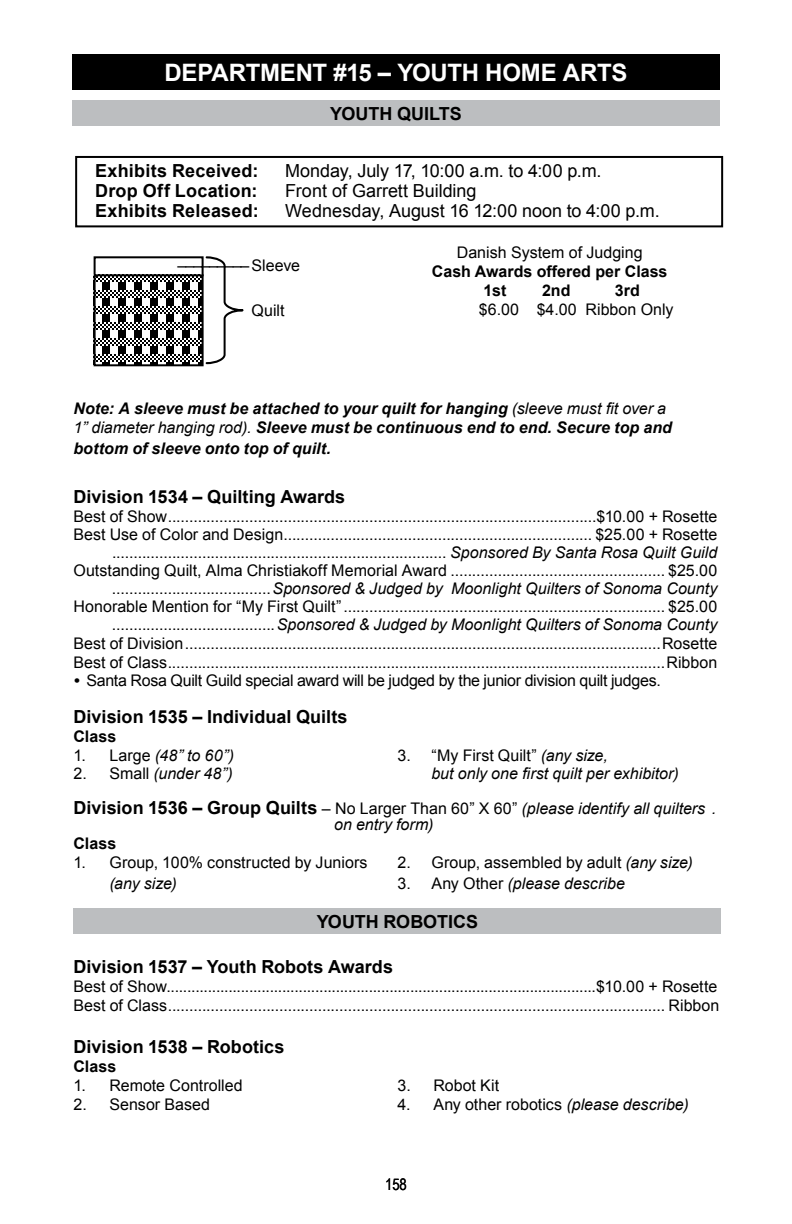
<style>
.page{position:relative;width:792px;height:1224px;background:#fff}
.page>*{position:absolute;margin:0;border:0;box-sizing:border-box;transform-origin:0 0}
.t1{font:700 24px "Arial";letter-spacing:-.01em;color:#fff}
.t2{font:700 18px "Arial";letter-spacing:.005em;color:#000}
.t3{font:18px "Arial";letter-spacing:-.005em;color:#000}
.t4{font:16px/18.2px "Arial";color:#000;text-align:right}
.t5{font:italic 16px/35px "Arial";letter-spacing:.005em;color:#000}
.t6{font:italic 700 16px/19px "Arial";letter-spacing:.005em;color:#000}
.t7{font:16px "Arial";letter-spacing:-.02em;color:#000}
.t8{font:700 16px/19px "Arial";color:#000}
.t9{font:16px "Arial Narrow";color:#000}
.s1{font-weight:400}
.s2{font-style:italic}
.s3{font-weight:700;font-style:italic}
.s4{font-style:normal}
.s5{font-weight:700;font-style:normal;font-size:18px}
</style>
<div class="page">
<div style="left:72px;top:54px;width:648px;height:36px;background:#000"></div>
<div style="left:72px;top:101px;width:648px;height:25px;background:#bcbec0"></div>
<div style="left:75px;top:156px;width:648px;height:71px;border:2px solid #000"></div>
<div style="left:94px;top:256px;width:110px;height:20px;border:2px solid #000"></div>
<svg style="left:97px;top:277px;width:104px;height:86px"></svg>
<div style="left:94px;top:274px;width:110px;height:92px;border:2px solid #000"></div>
<svg style="left:205px;top:256px;width:39px;height:109px"></svg>
<div style="left:73px;top:909px;width:648px;height:25px;background:#bcbec0"></div>
<h1 class="t1" style="left:165px;top:57px;width:464px">DEPARTMENT #15 – YOUTH HOME ARTS</h1>
<p class="t2" style="left:330px;top:102px;width:133px">YOUTH QUILTS</p>
<p class="t2" style="left:95px;top:159px;width:165px">Exhibits Received:</p>
<p class="t3" style="left:285px;top:159px;width:318px">Monday, July 17, 10:00 a.m. to 4:00 p.m.</p>
<p class="t2" style="left:95px;top:179px;width:164px">Drop Off Location:</p>
<p class="t3" style="left:285px;top:179px;width:193px">Front of Garrett Building</p>
<p class="t2" style="left:95px;top:199px;width:165px">Exhibits Released:</p>
<p class="t3" style="left:285px;top:199px;width:376px">Wednesday, August 16 12:00 noon to 4:00 p.m.</p>
<p class="t4" style="left:178px;top:257px;width:124px">––––––––– Sleeve</p>
<p class="t4" style="left:252px;top:301px;width:34px">Quilt</p>
<p class="t4" style="left:457px;top:243px;width:187px">Danish System of Judging</p>
<p class="t8" style="left:483px;top:262px;width:186px;text-indent:-51px">Cash Awards offered per Class<br>1st</p>
<p class="t8" style="left:542px;top:281px;width:30px">2nd</p>
<p class="t8" style="left:615px;top:281px;width:26px">3rd</p>
<p class="t4" style="left:479px;top:300px;width:196px">$6.00 $4.00 Ribbon Only</p>
<p class="t6" style="left:73px;top:400px;width:600px">Note: A sleeve must be attached to your quilt for hanging <span class="s1">(sleeve must fit over a<br>1” diameter hanging rod).</span> Sleeve must be continuous end to end. Secure top and</p>
<p class="t6" style="left:73px;top:440px;width:259px">bottom of sleeve onto top of quilt.</p>
<p class="t2" style="left:73px;top:485px;width:273px">Division 1534 – Quilting Awards</p>
<p class="t4" style="left:73px;top:508px;width:646px">Best of Show....................................................................................................$10.00 + Rosette Best Use of Color and Design........................................................................ $25.00 + Rosette .............................................................................. <span class="s2">Sponsored By Santa Rosa Quilt Guild </span>Outstanding Quilt, Alma Christiakoff Memorial Award .................................................. $25.00 .....................................<span class="s2">Sponsored &amp; Judged by Moonlight Quilters of Sonoma County </span>Honorable Mention for “My First Quilt”........................................................................... $25.00 ......................................<span class="s2">Sponsored &amp; Judged by Moonlight Quilters of Sonoma County<br></span>Best of Division...............................................................................................................Rosette Best of Class....................................................................................................................Ribbon</p>
<p class="t7" style="left:73px;top:670px;width:589px"><span class="s3">•</span> Santa Rosa Quilt Guild special award will be judged by the junior division quilt judges.</p>
<p class="t2" style="left:73px;top:705px;width:276px">Division 1535 – Individual Quilts</p>
<p class="t8" style="left:73px;top:728px;width:45px">Class</p>
<p class="t5" style="left:73px;top:738px;width:162px"><span class="s4">1. Large</span> (48” to 60”)</p>
<p class="t4" style="left:397px;top:747px;width:212px">3. “My First Quilt” <span class="s2">(any size,</span></p>
<p class="t5" style="left:73px;top:756px;width:161px"><span class="s4">2. Small</span> (under 48”)</p>
<p class="t5" style="left:73px;top:756px;width:644px;text-indent:358px">but only one first quilt per exhibitor)<br><span class="s5">Division 1536 – Group Quilts</span> <span class="s4">– No Larger Than 60” X 60”</span> (please identify all quilters .</p>
<p class="t5" style="left:334px;top:807px;width:101px">on entry form)</p>
<p class="t8" style="left:73px;top:835px;width:45px">Class</p>
<p class="t4" style="left:73px;top:854px;width:296px">1. Group, 100% constructed by Juniors</p>
<p class="t4" style="left:397px;top:854px;width:297px">2. Group, assembled by adult <span class="s2">(any size)</span></p>
<p class="t5" style="left:109px;top:866px;width:69px">(any size)</p>
<p class="t5" style="left:397px;top:866px;width:229px"><span class="s4">3. Any Other</span> (please describe</p>
<p class="t2" style="left:317px;top:909px;width:163px">YOUTH ROBOTICS</p>
<p class="t2" style="left:73px;top:955px;width:321px">Division 1537 – Youth Robots Awards</p>
<p class="t4" style="left:73px;top:977px;width:647px;line-height:19px;text-align:left">Best of Show........................................................................................................$10.00 + Rosette<br>Best of Class.................................................................................................................... Ribbon</p>
<p class="t2" style="left:73px;top:1035px;width:213px">Division 1538 – Robotics</p>
<p class="t8" style="left:73px;top:1058px;width:45px">Class</p>
<p class="t4" style="left:73px;top:1077px;width:171px">1. Remote Controlled</p>
<p class="t4" style="left:397px;top:1077px;width:103px">3. Robot Kit</p>
<p class="t4" style="left:73px;top:1096px;width:138px">2. Sensor Based</p>
<p class="t4" style="left:397px;top:1096px;width:293px">4. Any other robotics <span class="s2">(please describe)</span></p>
<p class="t9" style="left:385px;top:1172px;width:23px">158</p>
</div>
